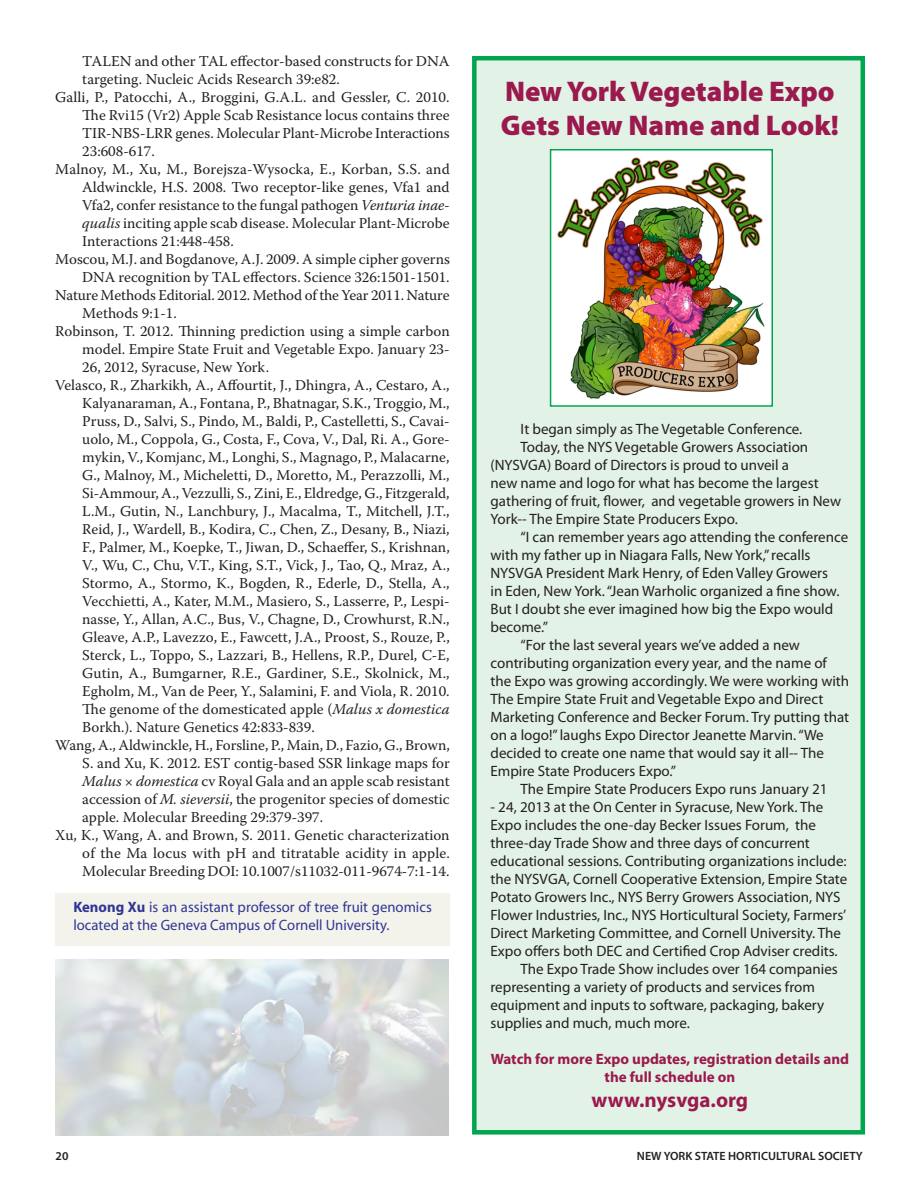
<style>
.page{position:relative;width:917px;height:1189px;background:#fff}
.page>*{position:absolute;margin:0;border:0;box-sizing:border-box;transform-origin:0 0}
.t1{font:900 28.5px "Myriad Pro";color:#9b194d}
.t2{font:700 21px "Myriad Pro";color:#9b194d}
.t3{font:15px/18px "Warnock Pro";color:#231f20;text-align:justify}
.t4{font:15px/18px "Myriad Pro";color:#231f20}
.t5{font:15px/18px "Myriad";color:#303595}
.t6{font:700 15px/18px "Myriad Pro";color:#9b194d;text-align:center}
.t7{font:600 12px "Myriad Pro";color:#231f20}
.t8{font:600 12px "Myriad Pro";color:#231f20}
.s1{font-style:italic}
.s2{font-weight:700}
</style>
<div class="page">
<div style="left:472px;top:56px;width:392px;height:1078px;background:#e3f2e7;border:4px solid #00a54f"></div>
<img style="left:552px;top:152px;width:217px;height:252px">
<div style="left:549px;top:149px;width:223px;height:258px;border:2px solid #00a54f"></div>
<img style="left:55px;top:960px;width:393px;height:175px">
<div style="left:55px;top:894px;width:394px;height:52px;background:#f3f3eb"></div>
<p class="t3" style="left:82px;top:52px;width:369px">TALEN and other TAL effector-based constructs for DNA targeting. Nucleic Acids Research 39:e82.</p>
<p class="t3" style="left:82px;top:88px;width:369px;text-indent:-27px">Galli, P., Patocchi, A., Broggini, G.A.L. and Gessler, C. 2010.<br>The Rvi15 (Vr2) Apple Scab Resistance locus contains three TIR-NBS-LRR genes. Molecular Plant-Microbe Interactions 23:608-617.</p>
<p class="t3" style="left:82px;top:160px;width:369px;text-indent:-27px">Malnoy, M., Xu, M., Borejsza-Wysocka, E., Korban, S.S. and Aldwinckle, H.S. 2008. Two receptor-like genes, Vfa1 and Vfa2, confer resistance to the fungal pathogen <span class="s1">Venturia inae&shy;qualis</span> inciting apple scab disease. Molecular Plant-Microbe Interactions 21:448-458.</p>
<p class="t3" style="left:55px;top:250px;width:396px;text-align:right">Moscou, M.J. and Bogdanove, A.J. 2009. A simple cipher governs<br>DNA recognition by TAL effectors. Science 326:1501-1501.</p>
<p class="t3" style="left:82px;top:286px;width:369px;text-indent:-27px">Nature Methods Editorial. 2012. Method of the Year 2011. Nature<br>Methods 9:1-1.</p>
<p class="t3" style="left:82px;top:322px;width:369px;text-indent:-27px">Robinson, T. 2012. Thinning prediction using a simple carbon model. Empire State Fruit and Vegetable Expo. January 23- 26, 2012, Syracuse, New York.</p>
<p class="t3" style="left:82px;top:376px;width:369px;text-indent:-27px">Velasco, R., Zharkikh, A., Affourtit, J., Dhingra, A., Cestaro, A., Kalyanaraman, A., Fontana, P., Bhatnagar, S.K., Troggio, M., Pruss, D., Salvi, S., Pindo, M., Baldi, P., Castelletti, S., Cavai&shy;uolo, M., Coppola, G., Costa, F., Cova, V., Dal, Ri. A., Gore&shy;mykin, V., Komjanc, M., Longhi, S., Magnago, P., Malacarne, G., Malnoy, M., Micheletti, D., Moretto, M., Perazzolli, M., Si-Ammour, A., Vezzulli, S., Zini, E., Eldredge, G., Fitzgerald, L.M., Gutin, N., Lanchbury, J., Macalma, T., Mitchell, J.T., Reid, J., Wardell, B., Kodira, C., Chen, Z., Desany, B., Niazi, F., Palmer, M., Koepke, T., Jiwan, D., Schaeffer, S., Krishnan, V., Wu, C., Chu, V.T., King, S.T., Vick, J., Tao, Q., Mraz, A., Stormo, A., Stormo, K., Bogden, R., Ederle, D., Stella, A., Vecchietti, A., Kater, M.M., Masiero, S., Lasserre, P., Lespi&shy;nasse, Y., Allan, A.C., Bus, V., Chagne, D., Crowhurst, R.N., Gleave, A.P., Lavezzo, E., Fawcett, J.A., Proost, S., Rouze, P., Sterck, L., Toppo, S., Lazzari, B., Hellens, R.P., Durel, C-E, Gutin, A., Bumgarner, R.E., Gardiner, S.E., Skolnick, M., Egholm, M., Van de Peer, Y., Salamini, F. and Viola, R. 2010.<br>The genome of the domesticated apple (<span class="s1">Malus x domestica </span>Borkh.). Nature Genetics 42:833-839.</p>
<p class="t3" style="left:82px;top:736px;width:369px;text-indent:-27px">Wang, A., Aldwinckle, H., Forsline, P., Main, D., Fazio, G., Brown, S. and Xu, K. 2012. EST contig-based SSR linkage maps for <span class="s1">Malus × domestica</span> cv Royal Gala and an apple scab resistant accession of <span class="s1">M. sieversii</span>, the progenitor species of domestic apple. Molecular Breeding 29:379-397.</p>
<p class="t3" style="left:82px;top:826px;width:369px;text-indent:-27px">Xu, K., Wang, A. and Brown, S. 2011. Genetic characterization of the Ma locus with pH and titratable acidity in apple.<br>Molecular Breeding DOI: 10.1007/s11032-011-9674-7:1-14.</p>
<p class="t5" style="left:73px;top:899px;width:360px"><span class="s2">Kenong Xu</span> is an assistant professor of tree fruit genomics located at the Geneva Campus of Cornell University.</p>
<p class="t1" style="left:505px;top:75px;width:331px">New York Vegetable Expo</p>
<p class="t1" style="left:501px;top:109px;width:339px">Gets New Name and Look!</p>
<p class="t4" style="left:520px;top:419px;width:283px">It began simply as The Vegetable Conference.</p>
<p class="t4" style="left:490px;top:437px;width:352px;text-indent:30px">Today, the NYS Vegetable Growers Association (NYSVGA) Board of Directors is proud to unveil a<br>new name and logo for what has become the largest gathering of fruit, flower, and vegetable growers in New York-- The Empire State Producers Expo.</p>
<p class="t4" style="left:490px;top:527px;width:359px;text-indent:30px">“I can remember years ago attending the conference with my father up in Niagara Falls, New York,” recalls NYSVGA President Mark Henry, of Eden Valley Growers<br>in Eden, New York. “Jean Warholic organized a fine show.<br>But I doubt she ever imagined how big the Expo would become.”</p>
<p class="t4" style="left:490px;top:635px;width:360px;text-indent:30px">“For the last several years we’ve added a new contributing organization every year, and the name of the Expo was growing accordingly. We were working with The Empire State Fruit and Vegetable Expo and Direct Marketing Conference and Becker Forum. Try putting that on a logo!” laughs Expo Director Jeanette Marvin. “We decided to create one name that would say it all-- The Empire State Producers Expo.”</p>
<p class="t4" style="left:520px;top:779px;width:308px">The Empire State Producers Expo runs January 21</p>
<p class="t4" style="left:490px;top:797px;width:358px">- 24, 2013 at the On Center in Syracuse, New York. The Expo includes the one-day Becker Issues Forum, the three-day Trade Show and three days of concurrent educational sessions. Contributing organizations include: the NYSVGA, Cornell Cooperative Extension, Empire State Potato Growers Inc., NYS Berry Growers Association, NYS Flower Industries, Inc., NYS Horticultural Society, Farmers’ Direct Marketing Committee, and Cornell University. The Expo offers both DEC and Certified Crop Adviser credits.</p>
<p class="t4" style="left:490px;top:959px;width:349px;text-indent:30px">The Expo Trade Show includes over 164 companies representing a variety of products and services from equipment and inputs to software, packaging, bakery supplies and much, much more.</p>
<p class="t6" style="left:490px;top:1049px;width:360px">Watch for more Expo updates, registration details and the full schedule on</p>
<p class="t2" style="left:591px;top:1086px;width:158px">www.nysvga.org</p>
<p class="t8" style="left:56px;top:1148px;width:14px">20</p>
<p class="t7" style="left:636px;top:1148px;width:227px">NEW YORK STATE HORTICULTURAL SOCIETY</p>
</div>
